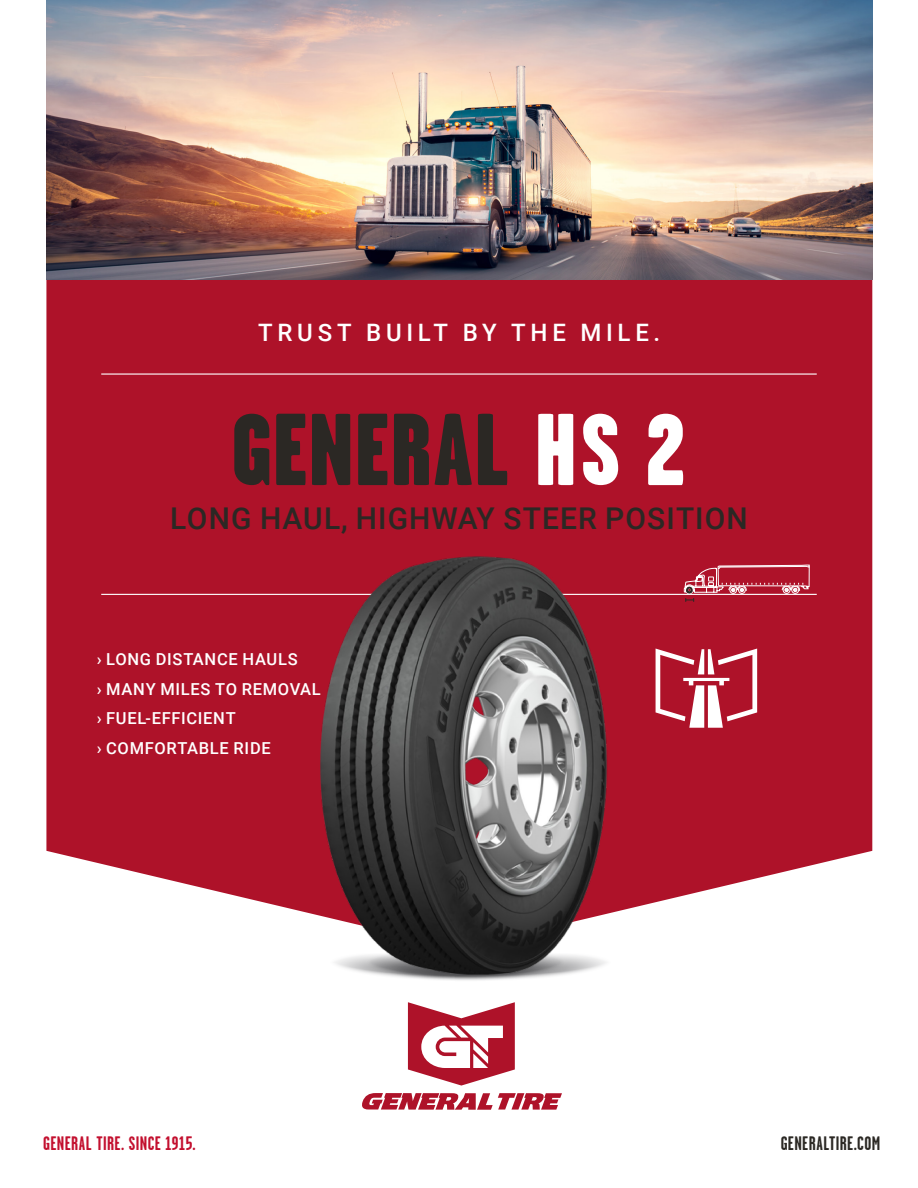
<style>
.page{position:relative;width:918px;height:1188px;background:#fff}
.page>*{position:absolute;margin:0;border:0;box-sizing:border-box;transform-origin:0 0}
.t1{font:900 102px "Garage Gothic";letter-spacing:.005em;color:#2b2824}
.t2{font:500 30px "Roboto";letter-spacing:.035em;color:#2b2824}
.TIRE_PRESSURE_TABLES{font:500 24px "Roboto";letter-spacing:.195em;color:#fff}
.t3{font:700 19.5px "Garage Gothic";letter-spacing:.025em;color:#c3102f}
.t4{font:700 19.5px "Garage Gothic";letter-spacing:.02em;color:#2b2824}
.TIRE_PRESSURE_TABLES-2{font:500 16.5px "Roboto";letter-spacing:.045em;color:#fff}
.s1{color:#fff}
</style>
<div class="page">
<div style="left:46px;top:279px;width:826px;height:573px;background:#ae1229"></div>
<svg style="left:616px;top:637px;width:255px;height:275px;background:#b83145"></svg>
<svg style="left:47px;top:637px;width:261px;height:276px;background:#b72d41"></svg>
<hr style="left:101px;top:594px;width:716px;height:1px;background:#fff">
<hr style="left:101px;top:373px;width:716px;height:2px;background:#fff">
<svg style="left:684px;top:564px;width:126px;height:54px;background:#b83346"></svg>
<svg style="left:656px;top:649px;width:101px;height:79px"></svg>
<svg style="left:362px;top:1093px;width:200px;height:17px"></svg>
<svg style="left:408px;top:1002px;width:107px;height:84px"></svg>
<img style="left:308px;top:547px;width:308px;height:433px">
<img style="left:46px;top:0;width:826px;height:279px">
<p class="TIRE_PRESSURE_TABLES" style="left:258px;top:316px;width:403px">TRUST BUILT BY THE MILE.</p>
<p class="t1" style="left:232px;top:393px;width:456px">GENERAL <span class="s1">HS 2</span></p>
<p class="t2" style="left:170px;top:497px;width:579px">LONG HAUL, HIGHWAY STEER POSITION</p>
<p class="TIRE_PRESSURE_TABLES-2" style="left:97px;top:648px;width:203px">› LONG DISTANCE HAULS</p>
<p class="TIRE_PRESSURE_TABLES-2" style="left:97px;top:677px;width:226px">› MANY MILES TO REMOVAL</p>
<p class="TIRE_PRESSURE_TABLES-2" style="left:97px;top:707px;width:141px">› FUEL-EFFICIENT</p>
<p class="TIRE_PRESSURE_TABLES-2" style="left:97px;top:736px;width:176px">› COMFORTABLE RIDE</p>
<p class="t3" style="left:43px;top:1132px;width:154px">GENERAL TIRE. SINCE 1915.</p>
<p class="t4" style="left:781px;top:1132px;width:101px">GENERALTIRE.COM</p>
</div>
